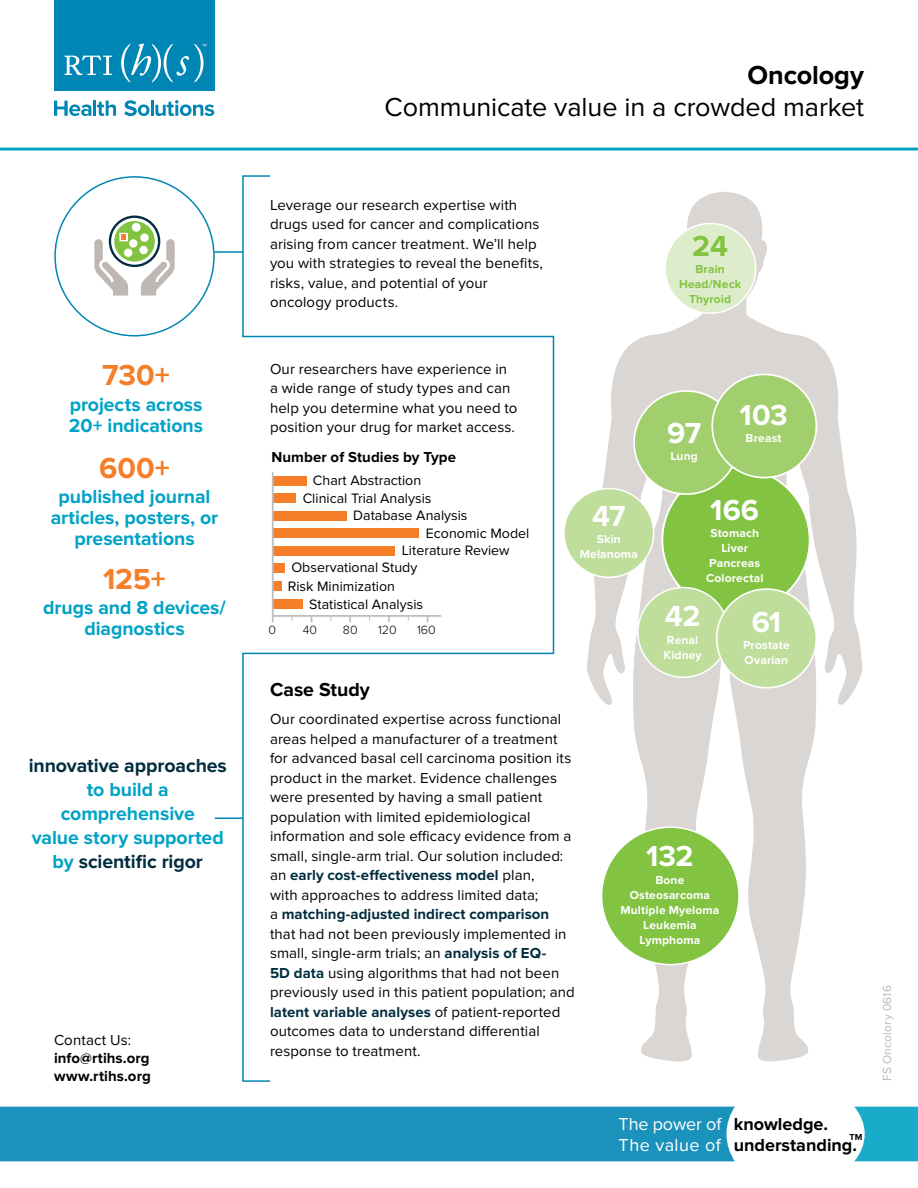
<style>
.page{position:relative;width:918px;height:1188px;background:#fff}
.page>*{position:absolute;margin:0;border:0;box-sizing:border-box;transform-origin:0 0}
.t1{font:700 30px "Proxima Nova";letter-spacing:-.01em;color:#fff}
.t2{font:700 30px "Proxima Nova";color:#f57e29}
.t3{font:700 30px "Proxima Nova";color:#82c341}
.t4{font:27px "Proxima Nova";letter-spacing:-.005em;color:#000}
.t5{font:700 27px "Proxima Nova";letter-spacing:-.005em;color:#000}
.t6{font:700 19.5px/21px "Proxima Nova";letter-spacing:-.005em;color:#00a2c5;text-align:center}
.t7{font:700 19.5px "Proxima Nova";letter-spacing:-.005em;color:#002d3f}
.t8{font:700 19.5px "Proxima Nova";color:#000}
.t9{font:700 18px/21.6px "Proxima Nova";color:#000}
.t10{font:15px/19.5px "Proxima Nova";letter-spacing:.005em;color:#000}
.t11{font:700 15px/18px "Proxima Nova";letter-spacing:.005em;color:#000}
.t12{font:14.1px "Proxima Nova";color:#000}
.t13{font:300 12.45px "Proxima Nova";color:#000}
.t14{font:700 12px/15px "Proxima Nova";letter-spacing:.01em;color:#fff;text-align:center}
.t15{font:700 12px/15px "Proxima Nova";letter-spacing:.01em;color:#82c341;text-align:center}
.t16{font:12px "Proxima Nova";letter-spacing:.015em;color:#beb7b3}
.t17{font:700 9px "Proxima Nova";color:#000}
.s1{color:#002d3f}
.s2{font-weight:700;color:#002d3f}
.s3{font-weight:400;color:#fff}
</style>
<div class="page">
<hr style="left:0;top:148px;width:918px;height:3px;background:#00a2c5">
<div style="left:54px;top:0;width:160px;height:90px;background:#0086b5"></div>
<svg style="left:64px;top:56px;width:48px;height:19px"></svg>
<svg style="left:121px;top:44px;width:86px;height:38px"></svg>
<svg style="left:54px;top:101px;width:37px;height:15px"></svg>
<hr style="left:93px;top:101px;width:3px;height:15px;background:#0086b5">
<svg style="left:97px;top:101px;width:19px;height:15px"></svg>
<svg style="left:124px;top:100px;width:90px;height:16px"></svg>
<div style="left:0;top:1107px;width:735px;height:54px;background:#1a92bc"></div>
<svg style="left:854px;top:1107px;width:64px;height:54px;background:#34b4d0"></svg>
<svg style="left:94px;top:216px;width:81px;height:80px"></svg>
<hr style="left:214px;top:251px;width:29px;height:2px;background:#0086b5">
<svg style="left:242px;top:175px;width:313px;height:907px"></svg>
<svg style="left:271px;top:471px;width:171px;height:151px"></svg>
<hr style="left:215px;top:817px;width:28px;height:2px;background:#0086b5">
<svg style="left:725px;top:192px;width:138px;height:869px"></svg>
<svg style="left:587px;top:192px;width:138px;height:869px"></svg>
<div style="left:602px;top:827px;width:137px;height:138px;background:#82c341;border-radius:50%"></div>
<div style="left:662px;top:468px;width:148px;height:144px;background:#82c341;border-radius:50%"></div>
<div style="left:638px;top:588px;width:90px;height:89px;background:#bfdd9b;border-radius:50%"></div>
<div style="left:637px;top:587px;width:92px;height:91px;border:2px solid #fff;border-radius:50%"></div>
<div style="left:717px;top:589px;width:99px;height:99px;background:#bfdd9b;border-radius:50%"></div>
<div style="left:716px;top:588px;width:101px;height:101px;border:2px solid #fff;border-radius:50%"></div>
<div style="left:564px;top:489px;width:90px;height:88px;background:#bfdd9b;border-radius:50%"></div>
<div style="left:634px;top:391px;width:104px;height:103px;background:#a1cf6d;border-radius:50%"></div>
<div style="left:712px;top:374px;width:104px;height:104px;background:#a1cf6d;border-radius:50%"></div>
<div style="left:711px;top:374px;width:106px;height:104px;border:2px solid #fff;border-radius:50%"></div>
<div style="left:665px;top:223px;width:91px;height:90px;background:#ddedcb;border-radius:50%"></div>
<div style="left:664px;top:223px;width:92px;height:91px;border:2px solid #fff;border-radius:50%"></div>
<h1 class="t2" style="left:102px;top:358px;width:69px">730+</h1>
<h3 class="t6" style="left:69px;top:394px;width:136px;text-align:left">projects across<br>20+ indications</h3>
<h1 class="t2" style="left:99px;top:450px;width:72px">600+</h1>
<h3 class="t6" style="left:51px;top:487px;width:169px">published journal articles, posters, or presentations</h3>
<h1 class="t2" style="left:103px;top:562px;width:64px">125+</h1>
<h3 class="t6" style="left:43px;top:598px;width:184px">drugs and 8 devices/ diagnostics</h3>
<h3 class="t7" style="left:29px;top:754px;width:200px">innovative approaches</h3>
<h3 class="t6" style="left:32px;top:778px;width:194px;line-height:24px">to build a comprehensive<br>value story supported by <span class="s1">scientific rigor</span></h3>
<p class="t10" style="left:54px;top:1031px;width:79px">Contact Us:</p>
<p class="t11" style="left:54px;top:1049px;width:98px">info@rtihs.org www.rtihs.org</p>
<h2 class="t5" style="left:748px;top:59px;width:118px">Oncology</h2>
<h2 class="t4" style="left:385px;top:92px;width:481px">Communicate value in a crowded market</h2>
<p class="t10" style="left:270px;top:195px;width:275px">Leverage our research expertise with drugs used for cancer and complications arising from cancer treatment. We’ll help you with strategies to reveal the benefits, risks, value, and potential of your oncology products.</p>
<h1 class="t3" style="left:692px;top:228px;width:37px">24</h1>
<p class="t15" style="left:679px;top:261px;width:64px">Brain<br>Head/Neck<br>Thyroid</p>
<p class="t10" style="left:270px;top:359px;width:249px">Our researchers have experience in a wide range of study types and can help you determine what you need to position your drug for market access.</p>
<p class="t11" style="left:272px;top:448px;width:186px">Number of Studies by Type</p>
<p class="t12" style="left:313px;top:473px;width:110px">Chart Abstraction</p>
<p class="t12" style="left:303px;top:490px;width:130px">Clinical Trial Analysis</p>
<p class="t12" style="left:353px;top:507px;width:116px">Database Analysis</p>
<p class="t12" style="left:426px;top:525px;width:105px">Economic Model</p>
<p class="t12" style="left:402px;top:543px;width:109px">Literature Review</p>
<p class="t12" style="left:291px;top:560px;width:127px">Observational Study</p>
<p class="t12" style="left:288px;top:578px;width:109px">Risk Minimization</p>
<p class="t12" style="left:309px;top:596px;width:116px">Statistical Analysis</p>
<p class="t13" style="left:268px;top:623px;width:9px">0</p>
<p class="t13" style="left:303px;top:623px;width:16px">40</p>
<p class="t13" style="left:343px;top:623px;width:16px">80</p>
<p class="t13" style="left:378px;top:623px;width:20px">120</p>
<p class="t13" style="left:417px;top:623px;width:20px">160</p>
<h1 class="t1" style="left:592px;top:499px;width:35px">47</h1>
<p class="t14" style="left:580px;top:532px;width:60px">Skin<br>Melanoma</p>
<h1 class="t1" style="left:667px;top:416px;width:36px">97</h1>
<p class="t14" style="left:670px;top:449px;width:29px">Lung</p>
<h1 class="t1" style="left:740px;top:398px;width:50px">103</h1>
<p class="t14" style="left:746px;top:431px;width:38px">Breast</p>
<h1 class="t1" style="left:710px;top:493px;width:50px">166</h1>
<p class="t14" style="left:706px;top:526px;width:59px">Stomach<br>Liver<br>Pancreas<br>Colorectal</p>
<h1 class="t1" style="left:665px;top:599px;width:37px">42</h1>
<p class="t14" style="left:664px;top:632px;width:40px;text-align:left">Renal<br>Kidney</p>
<h1 class="t1" style="left:752px;top:605px;width:31px">61</h1>
<p class="t14" style="left:743px;top:638px;width:48px;text-align:left">Prostate<br>Ovarian</p>
<h3 class="t8" style="left:270px;top:678px;width:101px">Case Study</h3>
<p class="t10" style="left:270px;top:710px;width:306px">Our coordinated expertise across functional areas helped a manufacturer of a treatment for advanced basal cell carcinoma position its product in the market. Evidence challenges were presented by having a small patient population with limited epidemiological information and sole efficacy evidence from a small, single-arm trial. Our solution included: an <span class="s2">early cost-effectiveness model</span> plan,<br>with approaches to address limited data;<br>a <span class="s2">matching-adjusted indirect comparison </span>that had not been previously implemented in small, single-arm trials; an <span class="s2">analysis of EQ-<br>5D data</span> using algorithms that had not been previously used in this patient population; and <span class="s2">latent variable analyses</span> of patient-reported outcomes data to understand differential response to treatment.</p>
<h1 class="t1" style="left:646px;top:839px;width:49px">132</h1>
<p class="t14" style="left:620px;top:872px;width:100px">Bone<br>Osteosarcoma<br>Multiple Myeloma<br>Leukemia<br>Lymphoma</p>
<p class="t9" style="left:619px;top:1113px;width:240px"><span class="s3">The power of</span> knowledge.<br><span class="s3">The value of</span> understanding.</p>
<p class="t17" style="left:850px;top:1131px;width:14px">TM</p>
<p class="t16" style="left:880px;top:1081px;width:97px;rotate:-90deg">FS Oncolory 0616</p>
</div>
